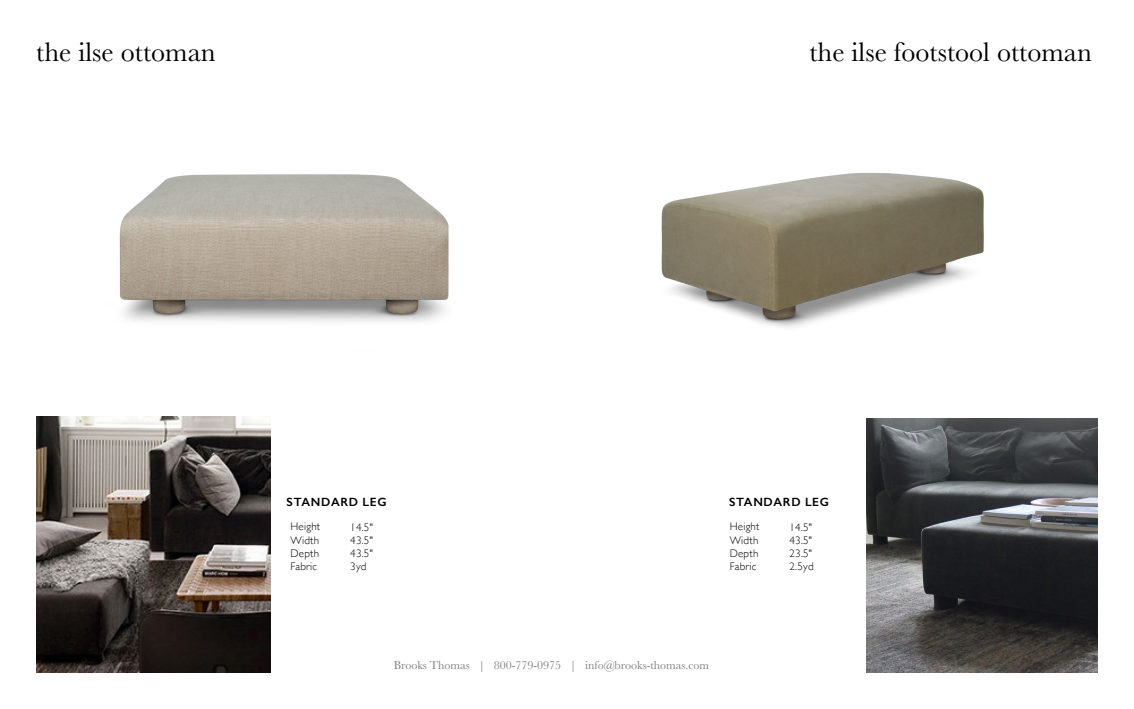
<style>
.page{position:relative;width:1134px;height:709px;background:#fff}
.page>*{position:absolute;margin:0;border:0;box-sizing:border-box;transform-origin:0 0}
.t1{font:28px "Baskerville";color:#000}
.t2{font:12px "Baskerville";color:#808080}
.t3{font:600 12px "Gill Sans";letter-spacing:.055em;color:#000}
.t4{font:300 11px/13.2px "Gill Sans";letter-spacing:.02em;color:#000;text-align:justify}
</style>
<div class="page">
<img style="left:119px;top:174px;width:330px;height:148px">
<img style="left:37px;top:416px;width:233px;height:256px">
<img style="left:866px;top:418px;width:231px;height:254px">
<img style="left:661px;top:173px;width:323px;height:155px">
<h1 class="t1" style="left:36px;top:34px;width:181px">the ilse ottoman</h1>
<h1 class="t1" style="left:809px;top:34px;width:284px">the ilse footstool ottoman</h1>
<p class="t3" style="left:286px;top:494px;width:101px">STANDARD LEG</p>
<p class="t3" style="left:729px;top:495px;width:101px">STANDARD LEG</p>
<p class="t4" style="left:290px;top:519px;width:31px">Height Width Depth Fabric</p>
<p class="t4" style="left:789px;top:520px;width:26px;text-align:left">14.5"<br>43.5"<br>23.5"<br>2.5yd</p>
<p class="t4" style="left:729px;top:519px;width:31px">Height Width Depth Fabric</p>
<p class="t4" style="left:350px;top:520px;width:24px">14.5" 43.5" 43.5" 3yd</p>
<p class="t2" style="left:393px;top:657px;width:317px">Brooks Thomas | 800-779-0975 | info@brooks-thomas.com</p>
</div>
